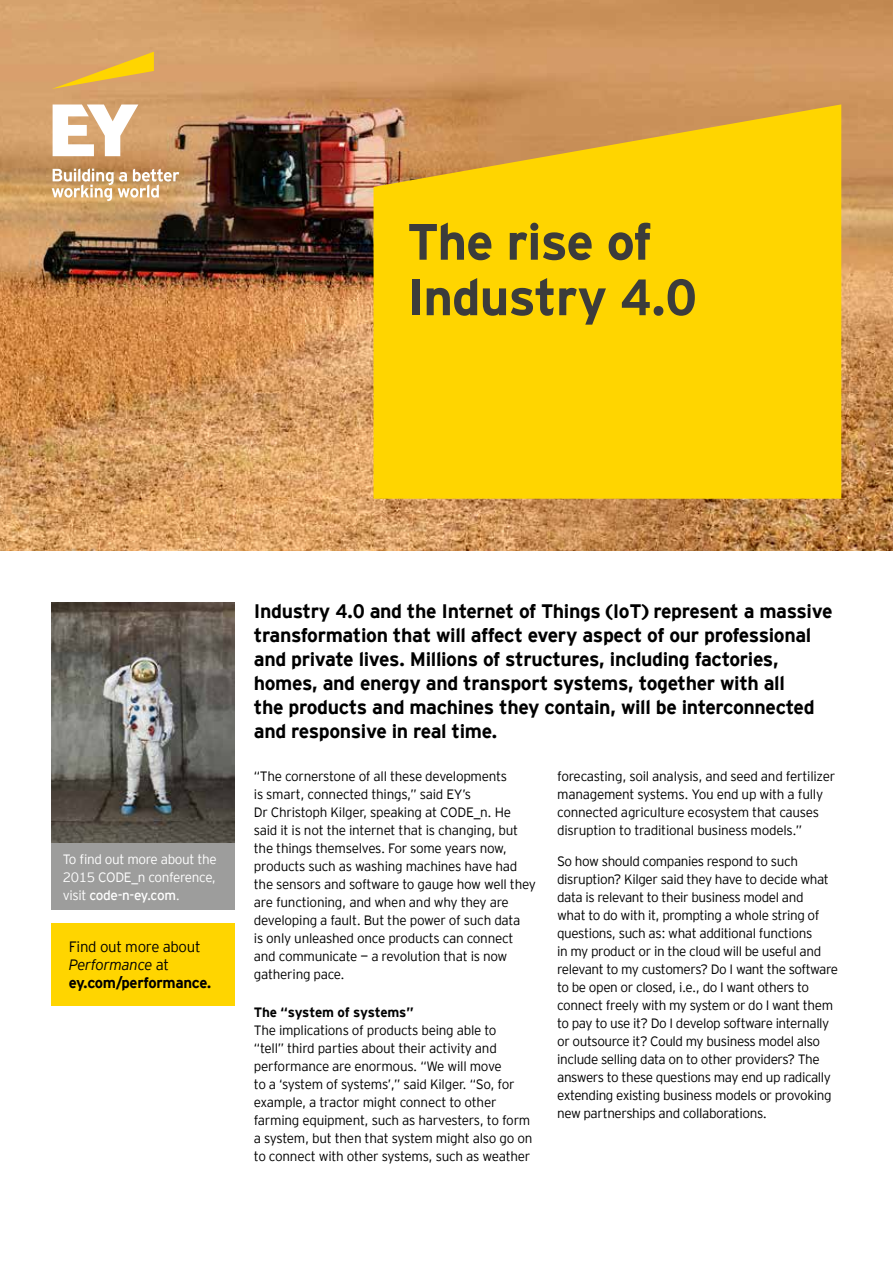
<style>
.page{position:relative;width:893px;height:1263px;background:#fff}
.page>*{position:absolute;margin:0;border:0;box-sizing:border-box;transform-origin:0 0}
.t1{font:700 51px/55.5px "EY Interstate";letter-spacing:-.02em;color:#3c3c3b}
.t2{font:700 19.5px/24px "EY Interstate";letter-spacing:-.02em;color:#000}
.t3{font:700 15px/18px "EY Interstate";letter-spacing:-.02em;color:#000}
.t4{font:300 13.5px/18px "EY Interstate";letter-spacing:-.03em;color:#000}
.t5{font:300 13.5px/18px "EY Interstate";letter-spacing:-.025em;color:#fff;text-align:justify}
.t6{font:700 13.5px "EY Interstate";letter-spacing:-.015em;color:#000}
.s1{font-weight:400}
.s2{font-weight:300}
.s3{font-weight:300;font-style:italic}
</style>
<div class="page">
<img style="left:0;top:0;width:893px;height:550px">
<div style="left:52px;top:842px;width:183px;height:68px;background:#9d9d9c"></div>
<img style="left:52px;top:602px;width:183px;height:240px">
<div style="left:52px;top:923px;width:183px;height:82px;background:#ffd500"></div>
<svg style="left:52px;top:52px;width:102px;height:37px;background:#e1ae51"></svg>
<svg style="left:52px;top:104px;width:127px;height:97px"></svg>
<svg style="left:374px;top:104px;width:467px;height:395px;background:#f9cd09"></svg>
<h1 class="t1" style="left:407px;top:211px;width:292px">The rise of<br>Industry 4.0</h1>
<p class="t5" style="left:63px;top:849px;width:155px">To find out more about the 2015 CODE_n conference, visit <span class="s1">code-n-ey.com</span>.</p>
<p class="t3" style="left:69px;top:937px;width:144px"><span class="s2">Find out more about<br></span><span class="s3">Performance</span> <span class="s2">at </span>ey.com/performance.</p>
<p class="t2" style="left:254px;top:598px;width:580px">Industry 4.0 and the Internet of Things (IoT) represent a massive transformation that will affect every aspect of our professional and private lives. Millions of structures, including factories, homes, and energy and transport systems, together with all<br>the products and machines they contain, will be interconnected and responsive in real time.</p>
<p class="t4" style="left:254px;top:767px;width:284px">“The cornerstone of all these developments<br>is smart, connected things,” said EY’s<br>Dr Christoph Kilger, speaking at CODE_n. He said it is not the internet that is changing, but the things themselves. For some years now, products such as washing machines have had the sensors and software to gauge how well they are functioning, and when and why they are developing a fault. But the power of such data<br>is only unleashed once products can connect and communicate — a revolution that is now gathering pace.</p>
<p class="t6" style="left:254px;top:1002px;width:161px">The “system of systems”</p>
<p class="t4" style="left:254px;top:1020px;width:280px">The implications of products being able to<br>“tell” third parties about their activity and performance are enormous. “We will move<br>to a ‘system of systems’,” said Kilger. “So, for example, a tractor might connect to other farming equipment, such as harvesters, to form a system, but then that system might also go on to connect with other systems, such as weather</p>
<p class="t4" style="left:557px;top:767px;width:280px">forecasting, soil analysis, and seed and fertilizer management systems. You end up with a fully connected agriculture ecosystem that causes disruption to traditional business models.”</p>
<p class="t4" style="left:557px;top:851px;width:282px">So how should companies respond to such disruption? Kilger said they have to decide what data is relevant to their business model and<br>what to do with it, prompting a whole string of questions, such as: what additional functions<br>in my product or in the cloud will be useful and relevant to my customers? Do I want the software to be open or closed, i.e., do I want others to connect freely with my system or do I want them to pay to use it? Do I develop software internally or outsource it? Could my business model also include selling data on to other providers? The answers to these questions may end up radically extending existing business models or provoking new partnerships and collaborations.</p>
</div>
